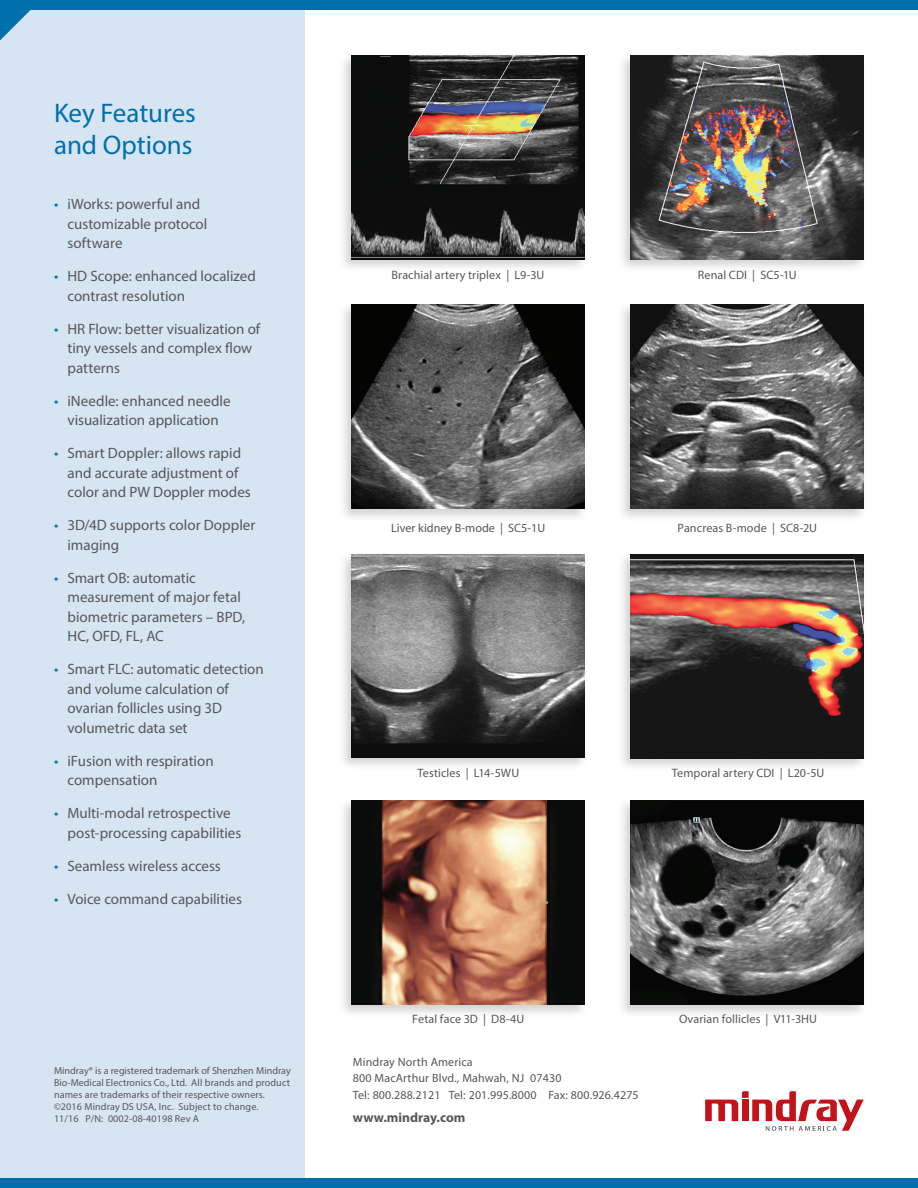
<style>
.page{position:relative;width:918px;height:1188px;background:#fff}
.page>*{position:absolute;margin:0;border:0;box-sizing:border-box;transform-origin:0 0}
.Page_Subhead_-_Large{font:27px/32.4px "Myriad Pro";color:#0070ad}
.t1{font:15px/19.5px "Myriad Pro";color:#57585a}
.t2{font:700 13.5px "Myriad Pro";color:#57585a}
.t3{font:12.15px "Myriad Pro";letter-spacing:.005em;color:#57585a}
.t4{font:12px "Myriad Pro";letter-spacing:.01em;color:#57585a}
.t5{font:10.2px/12px "Myriad Pro";letter-spacing:.01em;color:#57585a}
.s1{color:#0070ad}
</style>
<div class="page">
<div style="left:0;top:0;width:305px;height:1188px;background:#d7e5f2"></div>
<div style="left:338px;top:53px;width:250px;height:220px;background:#231f20;opacity:.2"></div>
<img style="left:351px;top:55px;width:234px;height:204px">
<div style="left:338px;top:302px;width:250px;height:220px;background:#231f20;opacity:.2"></div>
<img style="left:351px;top:305px;width:234px;height:204px">
<div style="left:618px;top:301px;width:249px;height:221px;background:#231f20;opacity:.2"></div>
<img style="left:631px;top:305px;width:233px;height:204px">
<div style="left:618px;top:52px;width:249px;height:221px;background:#231f20;opacity:.2"></div>
<img style="left:631px;top:55px;width:233px;height:204px">
<div style="left:618px;top:551px;width:249px;height:221px;background:#231f20;opacity:.2"></div>
<img style="left:631px;top:554px;width:233px;height:204px">
<div style="left:618px;top:798px;width:249px;height:220px;background:#231f20;opacity:.2"></div>
<img style="left:631px;top:801px;width:233px;height:204px">
<div style="left:338px;top:552px;width:250px;height:219px;background:#231f20;opacity:.2"></div>
<img style="left:351px;top:555px;width:234px;height:203px">
<div style="left:338px;top:798px;width:250px;height:220px;background:#231f20;opacity:.2"></div>
<img style="left:351px;top:801px;width:234px;height:204px">
<hr style="left:917px;top:86px;width:1px;height:34px;background:#5299c8">
<svg style="left:705px;top:1091px;width:159px;height:40px"></svg>
<div style="left:0;top:0;width:918px;height:9px;background:#0070ad"></div>
<svg style="left:0;top:9px;width:40px;height:31px"></svg>
<div style="left:0;top:1179px;width:918px;height:9px;background:#0070ad"></div>
<p class="Page_Subhead_-_Large" style="left:54px;top:96px;width:143px">Key Features and Options</p>
<p class="t1" style="left:68px;top:194px;width:141px;text-indent:-14px"><span class="s1">•</span> iWorks: powerful and customizable protocol software</p>
<p class="t1" style="left:68px;top:266px;width:190px;text-indent:-14px"><span class="s1">•</span> HD Scope: enhanced localized contrast resolution</p>
<p class="t1" style="left:68px;top:319px;width:194px;text-indent:-14px"><span class="s1">•</span> HR Flow: better visualization of tiny vessels and complex flow patterns</p>
<p class="t1" style="left:54px;top:391px;width:178px;text-align:center"><span class="s1">•</span> iNeedle: enhanced needle visualization application</p>
<p class="t1" style="left:68px;top:443px;width:185px;text-indent:-14px"><span class="s1">•</span> Smart Doppler: allows rapid and accurate adjustment of color and PW Doppler modes</p>
<p class="t1" style="left:68px;top:515px;width:189px;text-indent:-14px"><span class="s1">•</span> 3D/4D supports color Doppler imaging</p>
<p class="t1" style="left:68px;top:568px;width:179px;text-indent:-14px"><span class="s1">•</span> Smart OB: automatic measurement of major fetal biometric parameters – BPD,<br>HC, OFD, FL, AC</p>
<p class="t1" style="left:68px;top:659px;width:198px;text-indent:-14px"><span class="s1">•</span> Smart FLC: automatic detection and volume calculation of ovarian follicles using 3D volumetric data set</p>
<p class="t1" style="left:68px;top:751px;width:148px;text-indent:-14px"><span class="s1">•</span> iFusion with respiration compensation</p>
<p class="t1" style="left:68px;top:803px;width:175px;text-indent:-14px"><span class="s1">•</span> Multi-modal retrospective post-processing capabilities</p>
<p class="t1" style="left:54px;top:856px;width:168px"><span class="s1">•</span> Seamless wireless access</p>
<p class="t1" style="left:54px;top:889px;width:190px"><span class="s1">•</span> Voice command capabilities</p>
<p class="t5" style="left:54px;top:1065px;width:238px">Mindray® is a registered trademark of Shenzhen Mindray Bio-Medical Electronics Co., Ltd. All brands and product names are trademarks of their respective owners. ©2016 Mindray DS USA, Inc. Subject to change.<br>11/16 P/N: 0002-08-40198 Rev A</p>
<p class="t3" style="left:392px;top:268px;width:154px">Brachial artery triplex | L9-3U</p>
<p class="t3" style="left:698px;top:268px;width:100px">Renal CDI | SC5-1U</p>
<p class="t3" style="left:391px;top:521px;width:156px">Liver kidney B-mode | SC5-1U</p>
<p class="t3" style="left:418px;top:765px;width:103px">Testicles | L14-5WU</p>
<p class="t3" style="left:678px;top:521px;width:141px">Pancreas B-mode | SC8-2U</p>
<p class="t3" style="left:672px;top:765px;width:154px">Temporal artery CDI | L20-5U</p>
<p class="t3" style="left:412px;top:1012px;width:114px">Fetal face 3D | D8-4U</p>
<p class="t4" style="left:353px;top:1054px;width:121px">Mindray North America</p>
<p class="t4" style="left:353px;top:1071px;width:210px">800 MacArthur Blvd., Mahwah, NJ 07430</p>
<p class="t4" style="left:353px;top:1087px;width:287px">Tel: 800.288.2121 Tel: 201.995.8000 Fax: 800.926.4275</p>
<p class="t2" style="left:353px;top:1109px;width:114px">www.mindray.com</p>
<p class="t3" style="left:679px;top:1012px;width:140px">Ovarian follicles | V11-3HU</p>
</div>
